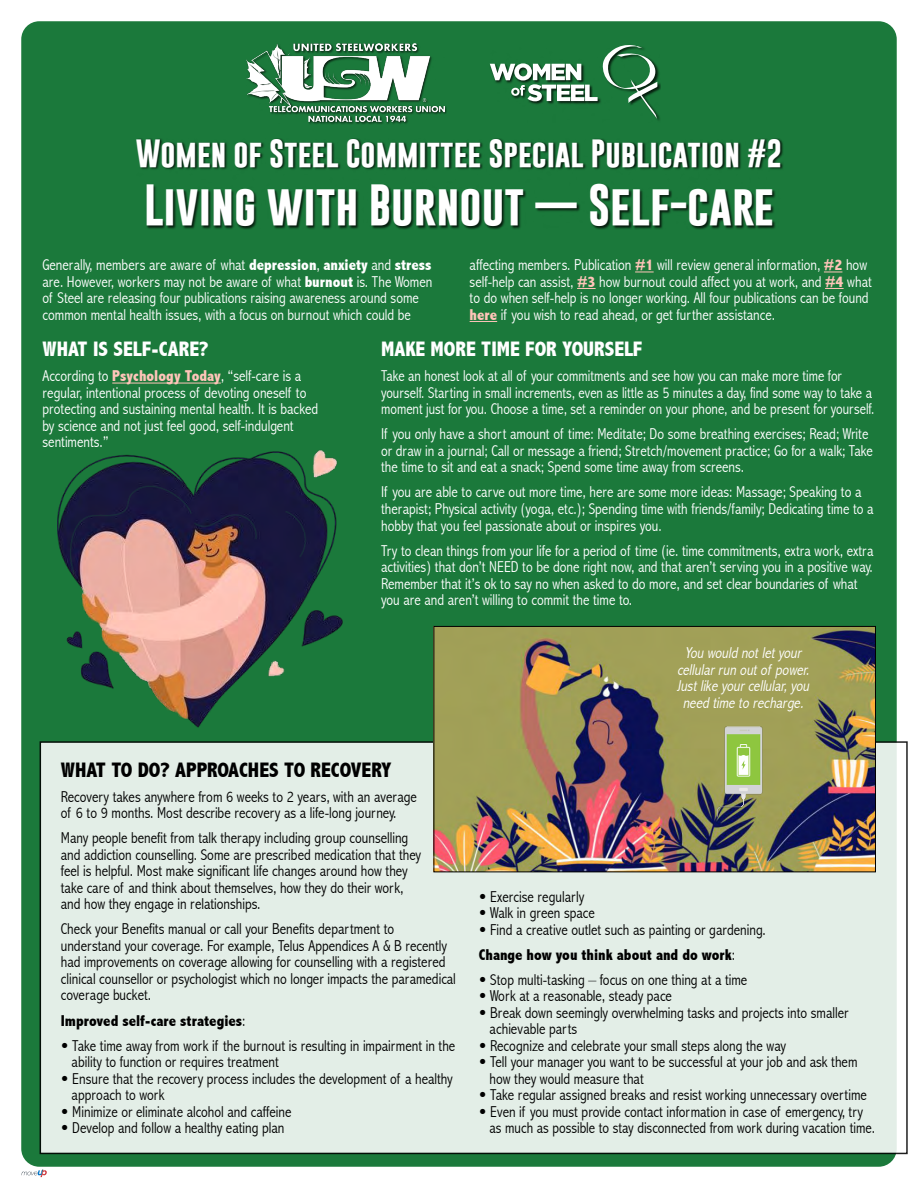
<style>
.page{position:relative;width:918px;height:1188px;background:#fff}
.page>*{position:absolute;margin:0;border:0;box-sizing:border-box;transform-origin:0 0}
.t1{font:700 42px "Gobold";color:#fff}
.t2{font:700 28.5px "Gobold";color:#fff}
.t3{font:800 condensed 21px "Abadi";color:#fff}
.t4{font:800 condensed 21px "Abadi";color:#000}
.t5{font:300 condensed 15.75px/16.5px "Abadi";color:#fff}
.t6{font:300 condensed 15.75px/16.5px "Abadi";color:#000}
.t7{font:italic 300 condensed 15.75px/16.5px "Abadi";color:#fff;text-align:center}
.t8{font:800 condensed 15.75px "Abadi";color:#000}
.s1{font-weight:800}
.s2{font-weight:800;color:#ffc5b9}
.s3{font-weight:300}
.s4{font-family:"Arial";font-weight:900;font-stretch:normal}
</style>
<div class="page">
<div style="left:21px;top:21px;width:876px;height:1146px;background:#1b793b;border-radius:18px"></div>
<div style="left:136px;top:138px;width:648px;height:91px;background:#000;opacity:.75"></div>
<hr style="left:112px;top:383px;width:109px;height:1px;background:#ffc5b9">
<img style="left:57px;top:450px;width:286px;height:278px">
<svg style="left:635px;top:272px;width:19px;height:1px"></svg>
<svg style="left:824px;top:272px;width:18px;height:1px"></svg>
<svg style="left:577px;top:288px;width:19px;height:1px"></svg>
<svg style="left:825px;top:288px;width:19px;height:1px"></svg>
<svg style="left:470px;top:321px;width:27px;height:1px"></svg>
<div style="left:40px;top:742px;width:867px;height:411px;background:#e3eee7"></div>
<div style="left:246px;top:43px;width:201px;height:81px;background:#000;opacity:.75"></div>
<img style="left:247px;top:43px;width:197px;height:78px">
<svg style="left:490px;top:45px;width:168px;height:74px"></svg>
<img style="left:436px;top:628px;width:438px;height:242px">
<div style="left:434px;top:626px;width:442px;height:246px;border:1px solid #000"></div>
<img style="left:692px;top:715px;width:102px;height:110px">
<svg style="left:21px;top:1169px;width:26px;height:8px"></svg>
<h2 class="t2" style="left:136px;top:134px;width:648px">Women of Steel Committee Special Publication #2</h2>
<h1 class="t1" style="left:144px;top:178px;width:631px">Living with Burnout — Self-care</h1>
<p class="t5" style="left:43px;top:257px;width:391px">Generally, members are aware of what <span class="s1">depression</span>, <span class="s1">anxiety</span> and <span class="s1">stress </span>are. However, workers may not be aware of what <span class="s1">burnout</span> is. The Women of Steel are releasing four publications raising awareness around some common mental health issues, with a focus on burnout which could be</p>
<p class="t5" style="left:470px;top:257px;width:404px">affecting members. Publication <span class="s2">#1</span> will review general information, <span class="s2">#2</span> how self-help can assist, <span class="s2">#3</span> how burnout could affect you at work, and <span class="s2">#4</span> what to do when self-help is no longer working. All four publications can be found <span class="s2">here</span> if you wish to read ahead, or get further assistance.</p>
<h3 class="t3" style="left:381px;top:337px;width:263px">MAKE MORE TIME FOR YOURSELF</h3>
<p class="t5" style="left:381px;top:368px;width:495px">Take an honest look at all of your commitments and see how you can make more time for yourself. Starting in small increments, even as little as 5 minutes a day, find some way to take a moment just for you. Choose a time, set a reminder on your phone, and be present for yourself.</p>
<p class="t5" style="left:381px;top:426px;width:493px">If you only have a short amount of time: Meditate; Do some breathing exercises; Read; Write or draw in a journal; Call or message a friend; Stretch/movement practice; Go for a walk; Take the time to sit and eat a snack; Spend some time away from screens.</p>
<p class="t5" style="left:381px;top:484px;width:494px">If you are able to carve out more time, here are some more ideas: Massage; Speaking to a therapist; Physical activity (yoga, etc.); Spending time with friends/family; Dedicating time to a hobby that you feel passionate about or inspires you.</p>
<p class="t5" style="left:381px;top:542px;width:494px">Try to clean things from your life for a period of time (ie. time commitments, extra work, extra activities) that don’t NEED to be done right now, and that aren’t serving you in a positive way.<br>Remember that it’s ok to say no when asked to do more, and set clear boundaries of what you are and aren’t willing to commit the time to.</p>
<h3 class="t3" style="left:43px;top:337px;width:168px">WHAT IS SELF-CARE?</h3>
<p class="t5" style="left:43px;top:368px;width:277px">According to <span class="s2">Psychology Today</span>, “self-care is a regular, intentional process of devoting oneself to protecting and sustaining mental health. It is backed by science and not just feel good, self-indulgent sentiments.”</p>
<h3 class="t4" style="left:61px;top:758px;width:332px">WHAT TO DO? APPROACHES TO RECOVERY</h3>
<p class="t6" style="left:61px;top:788px;width:358px">Recovery takes anywhere from 6 weeks to 2 years, with an average of 6 to 9 months. Most describe recovery as a life-long journey.</p>
<p class="t6" style="left:61px;top:830px;width:362px">Many people benefit from talk therapy including group counselling and addiction counselling. Some are prescribed medication that they feel is helpful. Most make significant life changes around how they take care of and think about themselves, how they do their work, and how they engage in relationships.</p>
<p class="t6" style="left:61px;top:921px;width:397px">Check your Benefits manual or call your Benefits department to understand your coverage. For example, Telus Appendices A &amp; B recently had improvements on coverage allowing for counselling with a registered clinical counsellor or psychologist which no longer impacts the paramedical coverage bucket.</p>
<p class="t8" style="left:61px;top:1011px;width:186px">Improved self-care strategies<span class="s3">:</span></p>
<p class="t6" style="left:72px;top:1037px;width:385px;text-indent:-11px"><span class="s4">•</span> Take time away from work if the burnout is resulting in impairment in the ability to function or requires treatment</p>
<p class="t6" style="left:72px;top:1070px;width:383px;text-indent:-11px"><span class="s4">•</span> Ensure that the recovery process includes the development of a healthy approach to work</p>
<p class="t6" style="left:61px;top:1103px;width:232px"><span class="s4">•</span> Minimize or eliminate alcohol and caffeine</p>
<p class="t6" style="left:61px;top:1120px;width:225px"><span class="s4">•</span> Develop and follow a healthy eating plan</p>
<p class="t7" style="left:677px;top:645px;width:137px">You would notletyour cellularrun outof power.<br>Justlike yourcellular,you need time to recharge.</p>
<p class="t6" style="left:479px;top:888px;width:107px"><span class="s4">•</span> Exercise regularly</p>
<p class="t6" style="left:479px;top:905px;width:118px"><span class="s4">•</span> Walk in green space</p>
<p class="t6" style="left:479px;top:917px;width:288px;line-height:25px"><span class="s4">•</span> Find a creative outlet such as painting or gardening.<br><span class="s1">Change how you think about and do work</span>:</p>
<p class="t6" style="left:479px;top:971px;width:270px"><span class="s4">•</span> Stop multi-tasking – focus on one thing at a time</p>
<p class="t6" style="left:479px;top:988px;width:195px"><span class="s4">•</span> Work at a reasonable, steady pace</p>
<p class="t6" style="left:490px;top:1004px;width:361px;text-indent:-11px"><span class="s4">•</span> Break down seemingly overwhelming tasks and projects into smaller achievable parts</p>
<p class="t6" style="left:479px;top:1037px;width:309px"><span class="s4">•</span> Recognize and celebrate your small steps along the way</p>
<p class="t6" style="left:490px;top:1054px;width:369px;text-indent:-11px"><span class="s4">•</span> Tell your manager you want to be successful at your job and ask them how they would measure that</p>
<p class="t6" style="left:479px;top:1087px;width:390px"><span class="s4">•</span> Take regular assigned breaks and resist working unnecessary overtime</p>
<p class="t6" style="left:490px;top:1103px;width:387px;text-indent:-11px"><span class="s4">•</span> Even if you must provide contact information in case of emergency, try as much as possible to stay disconnected from work during vacation time.</p>
</div>
